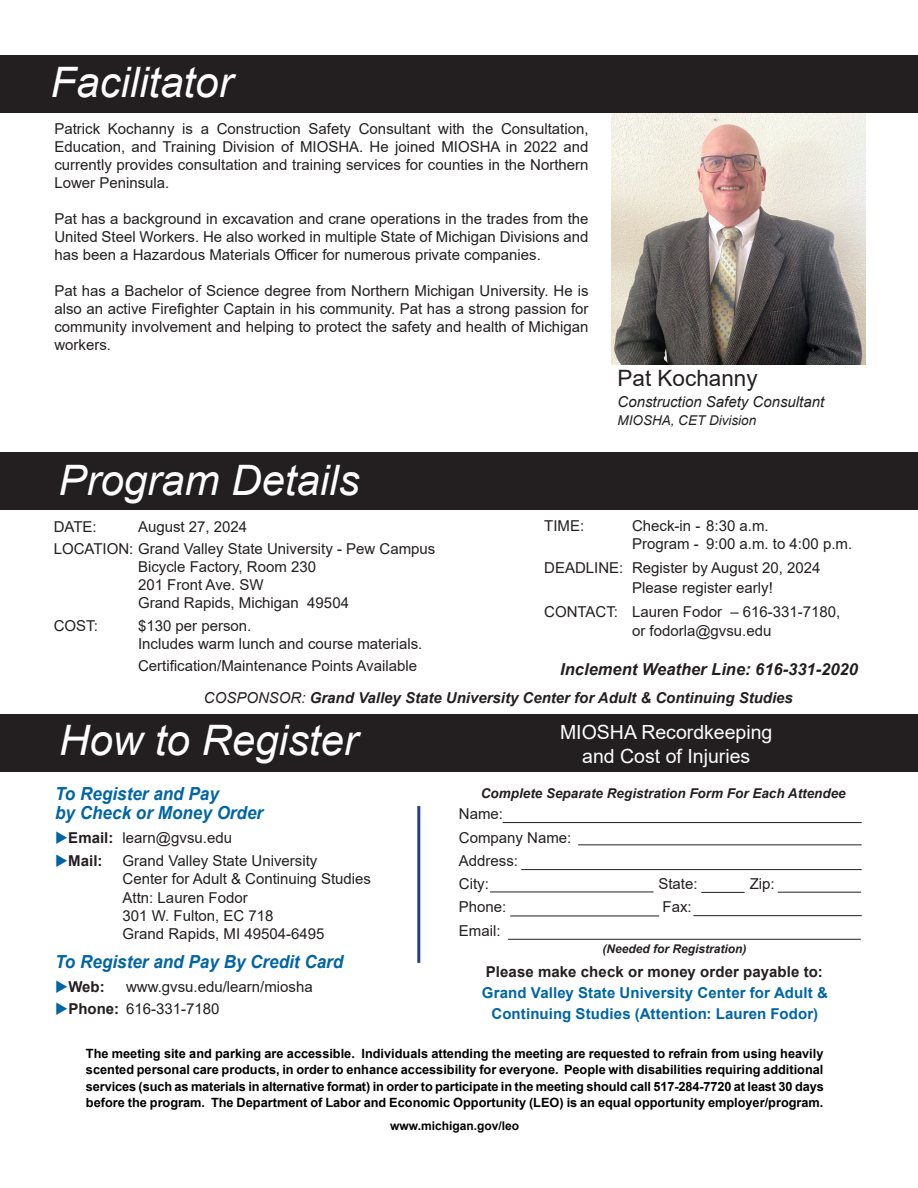
<style>
.page{position:relative;width:918px;height:1188px;background:#fff}
.page>*{position:absolute;margin:0;border:0;box-sizing:border-box;transform-origin:0 0}
.t1{font:italic 42px "Arial";color:#fff}
.t2{font:22.5px "Arial";color:#231f20}
.t3{font:19.5px/24px "Arial";color:#fff;text-align:center}
.t4{font:italic 700 18px/19.5px "Arial";color:#0065a4;scale:.95 1}
.t5{font:italic 700 16.5px "Arial";color:#231f20}
.t6{font:15px/18px "Arial";color:#231f20}
.t7{font:700 15px/21px "Arial";letter-spacing:.01em;color:#0065a4;text-align:center}
.t8{font:italic 700 15px "Arial";color:#231f20}
.t9{font:700 15px "Arial";letter-spacing:.01em;color:#231f20}
.t10{font:italic 15px "Arial";color:#231f20}
.t11{font:italic 700 13.5px "Arial";color:#231f20}
.t12{font:italic 13.5px "Arial";color:#231f20}
.t13{font:700 12.75px/16.5px "Arial";color:#000;text-align:justify}
.t14{font:italic 700 12px "Arial";color:#231f20}
.t15{font:700 12px "Arial";color:#000}
.s1{font-weight:400}
.s2{color:#0065a4}
.s3{font-weight:700}
</style>
<div class="page">
<img style="left:612px;top:112px;width:254px;height:252px">
<div style="left:0;top:453px;width:918px;height:57px;background:#231f20"></div>
<div style="left:0;top:714px;width:918px;height:57px;background:#231f20"></div>
<div style="left:0;top:55px;width:918px;height:57px;background:#231f20"></div>
<hr style="left:503px;top:822px;width:359px;height:1px;background:#231f20">
<hr style="left:578px;top:845px;width:284px;height:1px;background:#231f20">
<hr style="left:490px;top:892px;width:164px;height:1px;background:#231f20">
<hr style="left:701px;top:892px;width:44px;height:1px;background:#231f20">
<hr style="left:778px;top:892px;width:83px;height:1px;background:#231f20">
<hr style="left:693px;top:915px;width:169px;height:1px;background:#231f20">
<hr style="left:508px;top:939px;width:353px;height:1px;background:#231f20">
<hr style="left:521px;top:869px;width:341px;height:1px;background:#231f20">
<hr style="left:510px;top:916px;width:149px;height:1px;background:#231f20">
<hr style="left:417px;top:806px;width:3px;height:157px;background:#253f8e">
<h1 class="t1" style="left:51px;top:55px;width:184px">Facilitator</h1>
<p class="t6" style="left:54px;top:120px;width:536px;text-align:justify">Patrick Kochanny is a Construction Safety Consultant with the Consultation, Education, and Training Division of MIOSHA. He joined MIOSHA in 2022 and currently provides consultation and training services for counties in the Northern Lower Peninsula.</p>
<p class="t6" style="left:54px;top:210px;width:536px;text-align:justify">Pat has a background in excavation and crane operations in the trades from the United Steel Workers. He also worked in multiple State of Michigan Divisions and has been a Hazardous Materials Officer for numerous private companies.</p>
<p class="t6" style="left:54px;top:282px;width:536px;text-align:justify">Pat has a Bachelor of Science degree from Northern Michigan University. He is also an active Firefighter Captain in his community. Pat has a strong passion for community involvement and helping to protect the safety and health of Michigan workers.</p>
<h1 class="t1" style="left:58px;top:453px;width:303px">Program Details</h1>
<h2 class="t2" style="left:618px;top:363px;width:142px">Pat Kochanny</h2>
<p class="t10" style="left:618px;top:392px;width:208px">Construction Safety Consultant</p>
<p class="t12" style="left:618px;top:412px;width:140px">MIOSHA, CET Division</p>
<p class="t6" style="left:54px;top:515px;width:383px;line-height:22.5px;text-indent:84px">August 27, 2024<br>LOCATION: Grand Valley State University - Pew Campus</p>
<p class="t6" style="left:138px;top:558px;width:212px">Bicycle Factory, Room 230<br>201 Front Ave. SW<br>Grand Rapids, Michigan 49504</p>
<p class="t6" style="left:54px;top:616px;width:46px">COST:</p>
<p class="t6" style="left:138px;top:616px;width:286px">$130 per person.<br>Includes warm lunch and course materials.</p>
<p class="t6" style="left:54px;top:517px;width:45px">DATE:</p>
<p class="t6" style="left:544px;top:517px;width:42px">TIME:</p>
<p class="t6" style="left:632px;top:517px;width:222px">Check-in - 8:30 a.m.<br>Program - 9:00 a.m. to 4:00 p.m.</p>
<p class="t6" style="left:632px;top:558px;width:190px;line-height:19.5px;text-indent:-88px">DEADLINE: Register by August 20, 2024<br>Please register early!</p>
<p class="t6" style="left:632px;top:602px;width:210px;line-height:19.5px;text-indent:-88px">CONTACT: Lauren Fodor – 616-331-7180, or fodorla@gvsu.edu</p>
<p class="t6" style="left:138px;top:657px;width:281px">Certification/Maintenance Points Available</p>
<p class="t5" style="left:560px;top:658px;width:299px">Inclement Weather Line: 616-331-2020</p>
<p class="t8" style="left:204px;top:688px;width:591px"><span class="s1">COSPONSOR:</span> Grand Valley State University Center for Adult &amp; Continuing Studies</p>
<h1 class="t1" style="left:59px;top:713px;width:300px">How to Register</h1>
<p class="t4" style="left:55px;top:784px;width:221px">To Register and Pay<br>by Check or Money Order</p>
<p class="t6" style="left:55px;top:829px;width:178px"><span class="s2">◆</span><span class="s3">Email:</span> learn@gvsu.edu</p>
<p class="t9" style="left:55px;top:850px;width:49px"><span class="s2">◆</span>Mail:</p>
<p class="t6" style="left:123px;top:851px;width:250px">Grand Valley State University<br>Center for Adult &amp; Continuing Studies</p>
<p class="t6" style="left:123px;top:889px;width:203px">Attn: Lauren Fodor<br>301 W. Fulton, EC 718<br>Grand Rapids, MI 49504-6495</p>
<p class="t4" style="left:55px;top:952px;width:305px">To Register and Pay By Credit Card</p>
<p class="t9" style="left:55px;top:976px;width:51px"><span class="s2">◆</span>Web:</p>
<p class="t6" style="left:126px;top:977px;width:188px">www.gvsu.edu/learn/miosha</p>
<p class="t6" style="left:55px;top:1000px;width:166px"><span class="s2">◆</span><span class="s3">Phone:</span> 616-331-7180</p>
<h3 class="t3" style="left:560px;top:720px;width:214px">MIOSHA Recordkeeping and Cost of Injuries</h3>
<p class="t11" style="left:481px;top:784px;width:366px">Complete Separate Registration Form For Each Attendee</p>
<p class="t6" style="left:459px;top:802px;width:114px;line-height:23.2px">Name:<br>Company Name:<br>Address:<br>City:</p>
<p class="t6" style="left:658px;top:875px;width:41px">State:</p>
<p class="t6" style="left:750px;top:875px;width:27px">Zip:</p>
<p class="t6" style="left:459px;top:898px;width:49px">Phone:</p>
<p class="t6" style="left:663px;top:898px;width:31px">Fax:</p>
<p class="t6" style="left:459px;top:921px;width:43px">Email:</p>
<p class="t14" style="left:602px;top:941px;width:146px">(Needed for Registration)</p>
<p class="t9" style="left:486px;top:961px;width:338px">Please make check or money order payable to:</p>
<p class="t7" style="left:482px;top:982px;width:348px">Grand Valley State University Center for Adult &amp;<br>Continuing Studies (Attention: Lauren Fodor)</p>
<p class="t13" style="left:86px;top:1045px;width:739px">The meeting site and parking are accessible. Individuals attending the meeting are requested to refrain from using heavily scented personal care products, in order to enhance accessibility for everyone. People with disabilities requiring additional services (such as materials in alternative format) in order to participate in the meeting should call 517-284-7720 at least 30 days before the program. The Department of Labor and Economic Opportunity (LEO) is an equal opportunity employer/program.</p>
<p class="t15" style="left:390px;top:1117px;width:130px">www.michigan.gov/leo</p>
</div>
